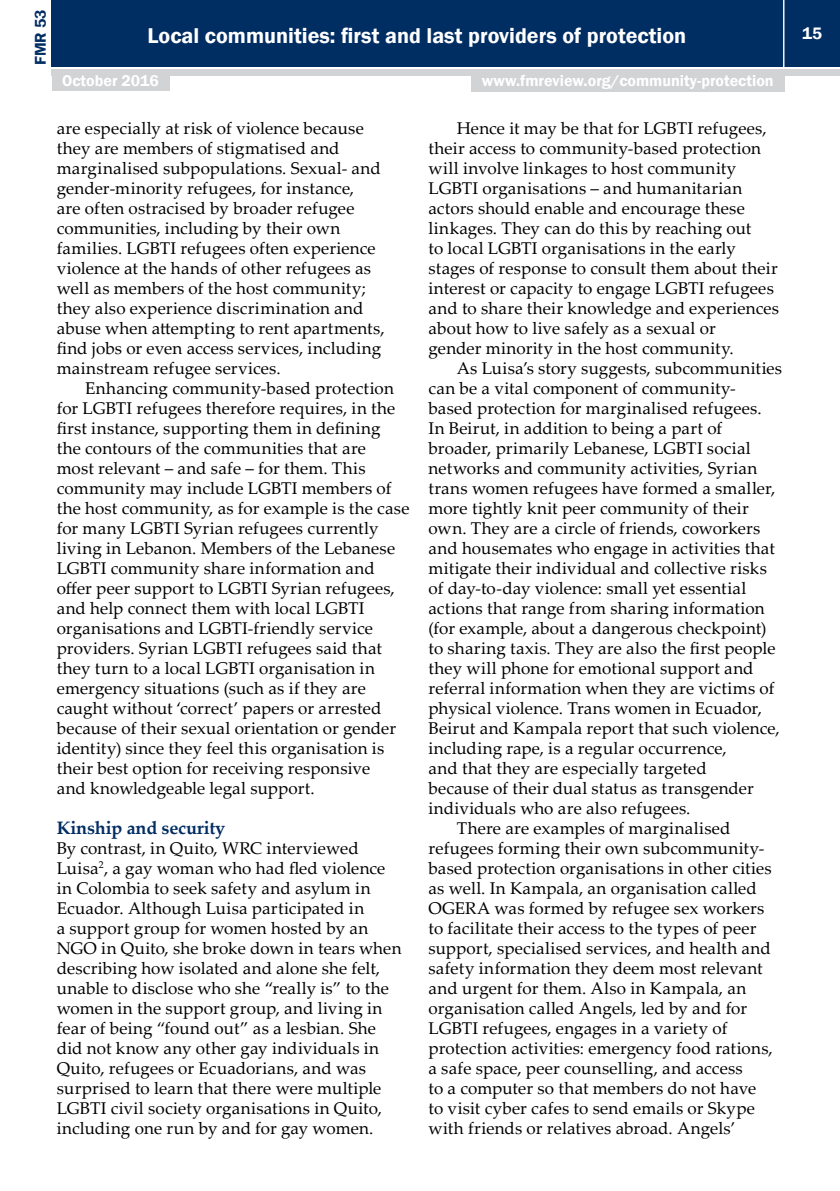
<style>
.page{position:relative;width:840px;height:1191px;background:#fff}
.page>*{position:absolute;margin:0;border:0;box-sizing:border-box;transform-origin:0 0}
.t1{font:600 22px "Franklin Gothic";color:#fff}
.t2{font:700 18px "Palatino Linotype";letter-spacing:-.01em;color:#002d62}
.t3{font:17px/20px "Palatino Linotype";letter-spacing:.01em;color:#000}
.t4{font:600 17px "Franklin Gothic";color:#fff}
.t5{font:600 16px "Franklin Gothic";color:#fff}
.t6{font:600 16px "Franklin Gothic";color:#002d62}
</style>
<div class="page">
<div style="left:52px;top:0;width:787px;height:66px;background:#002d62"></div>
<div style="left:52px;top:69px;width:787px;height:6px;background:#d1d3d4"></div>
<hr style="left:782px;top:0;width:2px;height:68px;background:#fff">
<div style="left:52px;top:73px;width:117px;height:18px;background:#d1d3d4"></div>
<div style="left:471px;top:74px;width:313px;height:18px;background:#d1d3d4"></div>
<p class="t6" style="left:31px;top:65px;width:57px;rotate:-90deg">FMR 53</p>
<p class="t1" style="left:147px;top:22px;width:540px">Local communities: first and last providers of protection</p>
<p class="t5" style="left:62px;top:71px;width:98px">October 2016</p>
<p class="t5" style="left:481px;top:71px;width:293px">www.fmreview.org/community-protection</p>
<p class="t3" style="left:57px;top:117px;width:329px">are especially at risk of violence because they are members of stigmatised and marginalised subpopulations. Sexual- and gender-minority refugees, for instance,<br>are often ostracised by broader refugee communities, including by their own families. LGBTI refugees often experience violence at the hands of other refugees as well as members of the host community; they also experience discrimination and abuse when attempting to rent apartments, find jobs or even access services, including mainstream refugee services.</p>
<p class="t3" style="left:57px;top:377px;width:354px;text-indent:28px">Enhancing community-based protection for LGBTI refugees therefore requires, in the first instance, supporting them in defining<br>the contours of the communities that are<br>most relevant – and safe – for them. This community may include LGBTI members of the host community, as for example is the case for many LGBTI Syrian refugees currently living in Lebanon. Members of the Lebanese LGBTI community share information and offer peer support to LGBTI Syrian refugees, and help connect them with local LGBTI organisations and LGBTI-friendly service providers. Syrian LGBTI refugees said that they turn to a local LGBTI organisation in emergency situations (such as if they are caught without ‘correct’ papers or arrested because of their sexual orientation or gender identity) since they feel this organisation is their best option for receiving responsive<br>and knowledgeable legal support.</p>
<p class="t2" style="left:57px;top:815px;width:170px">Kinship and security</p>
<p class="t3" style="left:57px;top:837px;width:346px">By contrast, in Quito, WRC interviewed Luisa<sup>2</sup>, a gay woman who had fled violence in Colombia to seek safety and asylum in Ecuador. Although Luisa participated in<br>a support group for women hosted by an NGO in Quito, she broke down in tears when describing how isolated and alone she felt, unable to disclose who she “really is” to the women in the support group, and living in fear of being “found out” as a lesbian. She did not know any other gay individuals in Quito, refugees or Ecuadorians, and was surprised to learn that there were multiple LGBTI civil society organisations in Quito, including one run by and for gay women.</p>
<p class="t3" style="left:428px;top:117px;width:352px;text-indent:28px">Hence it may be that for LGBTI refugees, their access to community-based protection will involve linkages to host community LGBTI organisations – and humanitarian actors should enable and encourage these linkages. They can do this by reaching out<br>to local LGBTI organisations in the early stages of response to consult them about their interest or capacity to engage LGBTI refugees and to share their knowledge and experiences about how to live safely as a sexual or<br>gender minority in the host community.</p>
<p class="t3" style="left:456px;top:357px;width:326px">As Luisa’s story suggests, subcommunities</p>
<p class="t3" style="left:428px;top:377px;width:309px">can be a vital component of community-</p>
<p class="t3" style="left:428px;top:397px;width:334px">based protection for marginalised refugees.</p>
<p class="t3" style="left:428px;top:417px;width:295px">In Beirut, in addition to being a part of</p>
<p class="t3" style="left:428px;top:437px;width:324px">broader, primarily Lebanese, LGBTI social</p>
<p class="t3" style="left:428px;top:457px;width:330px">networks and community activities, Syrian</p>
<p class="t3" style="left:428px;top:477px;width:348px">trans women refugees have formed a smaller,</p>
<p class="t3" style="left:428px;top:497px;width:322px">more tightly knit peer community of their</p>
<p class="t3" style="left:428px;top:517px;width:333px">own. They are a circle of friends, coworkers</p>
<p class="t3" style="left:428px;top:537px;width:347px">and housemates who engage in activities that</p>
<p class="t3" style="left:428px;top:557px;width:340px">mitigate their individual and collective risks</p>
<p class="t3" style="left:428px;top:577px;width:319px">of day-to-day violence: small yet essential</p>
<p class="t3" style="left:428px;top:597px;width:337px">actions that range from sharing information</p>
<p class="t3" style="left:428px;top:617px;width:339px">(for example, about a dangerous checkpoint)</p>
<p class="t3" style="left:428px;top:637px;width:348px">to sharing taxis. They are also the first people</p>
<p class="t3" style="left:428px;top:657px;width:326px">they will phone for emotional support and</p>
<p class="t3" style="left:428px;top:677px;width:347px">referral information when they are victims of</p>
<p class="t3" style="left:428px;top:697px;width:335px">physical violence. Trans women in Ecuador,</p>
<p class="t3" style="left:428px;top:717px;width:352px">Beirut and Kampala report that such violence,</p>
<p class="t3" style="left:428px;top:737px;width:299px">including rape, is a regular occurrence,</p>
<p class="t3" style="left:428px;top:757px;width:279px">and that they are especially targeted</p>
<p class="t3" style="left:428px;top:777px;width:326px">because of their dual status as transgender</p>
<p class="t3" style="left:428px;top:797px;width:263px">individuals who are also refugees.</p>
<p class="t3" style="left:456px;top:817px;width:275px">There are examples of marginalised</p>
<p class="t3" style="left:428px;top:837px;width:337px">refugees forming their own subcommunity-</p>
<p class="t3" style="left:428px;top:857px;width:344px">based protection organisations in other cities</p>
<p class="t3" style="left:428px;top:877px;width:330px">as well. In Kampala, an organisation called</p>
<p class="t3" style="left:428px;top:897px;width:337px">OGERA was formed by refugee sex workers</p>
<p class="t3" style="left:428px;top:917px;width:329px">to facilitate their access to the types of peer</p>
<p class="t3" style="left:428px;top:937px;width:343px">support, specialised services, and health and</p>
<p class="t3" style="left:428px;top:957px;width:335px">safety information they deem most relevant</p>
<p class="t3" style="left:428px;top:977px;width:319px">and urgent for them. Also in Kampala, an</p>
<p class="t3" style="left:428px;top:997px;width:320px">organisation called Angels, led by and for</p>
<p class="t3" style="left:428px;top:1017px;width:300px">LGBTI refugees, engages in a variety of</p>
<p class="t3" style="left:428px;top:1037px;width:345px">protection activities: emergency food rations,</p>
<p class="t3" style="left:428px;top:1057px;width:315px">a safe space, peer counselling, and access</p>
<p class="t3" style="left:428px;top:1077px;width:329px">to a computer so that members do not have</p>
<p class="t3" style="left:428px;top:1097px;width:328px">to visit cyber cafes to send emails or Skype</p>
<p class="t3" style="left:428px;top:1117px;width:308px">with friends or relatives abroad. Angels’</p>
<p class="t4" style="left:801px;top:23px;width:22px">15</p>
</div>
